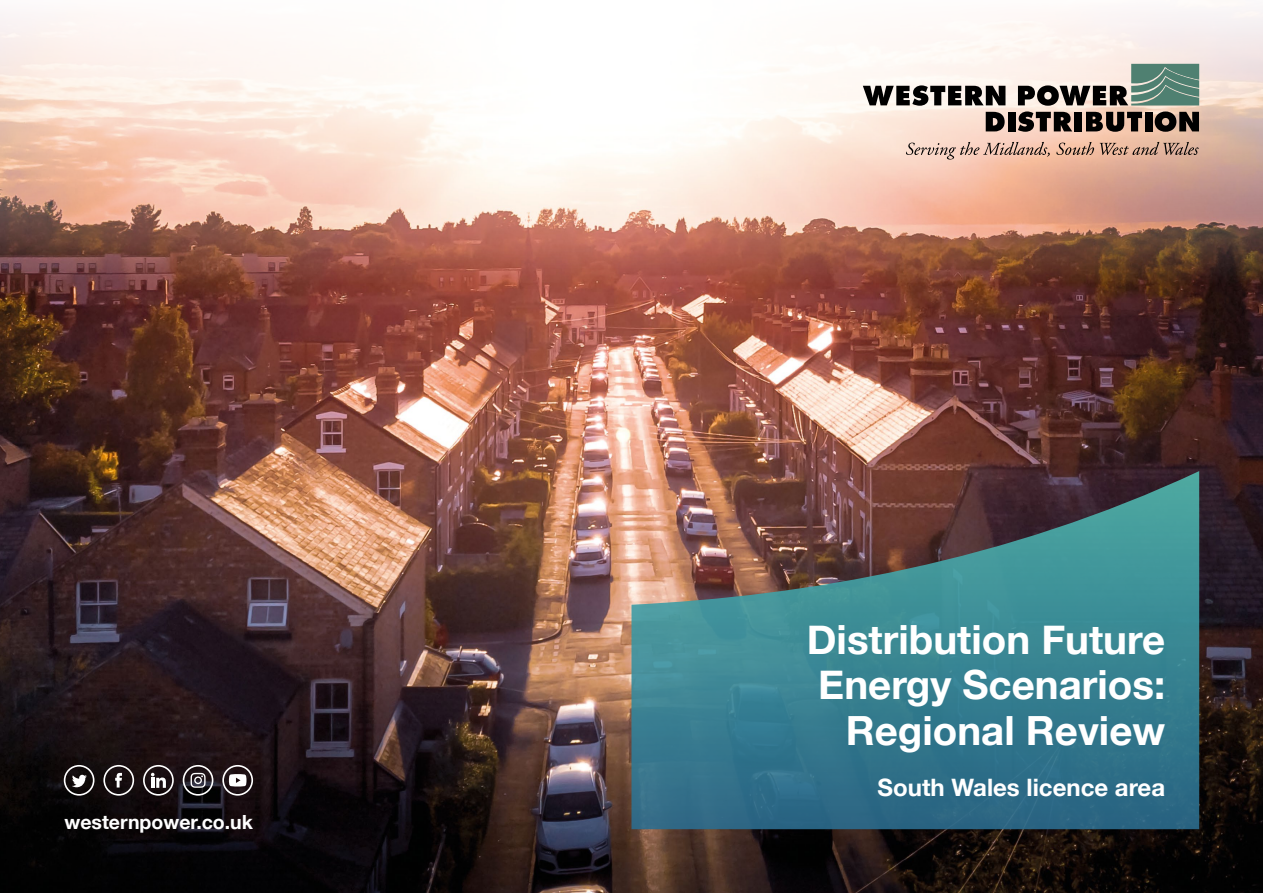
<style>
.page{position:relative;width:1263px;height:893px;background:#fff}
.page>*{position:absolute;margin:0;border:0;box-sizing:border-box;transform-origin:0 0}
.t1{font:700 40.2px/45px "Helvetica Neue";color:#fff;text-align:right}
.t2{font:700 24px "Helvetica Neue";color:#fff}
.t3{font:700 19.5px "Helvetica Neue";color:#fff}
</style>
<div class="page">
<img style="left:0;top:283px;width:1263px;height:610px">
<svg style="left:0;top:11px;width:1263px;height:272px"></svg>
<svg style="left:631px;top:471px;width:568px;height:358px;background:#48747f"></svg>
<svg style="left:64px;top:765px;width:30px;height:31px"></svg>
<svg style="left:103px;top:765px;width:31px;height:31px"></svg>
<svg style="left:143px;top:765px;width:31px;height:31px"></svg>
<svg style="left:183px;top:765px;width:30px;height:31px"></svg>
<svg style="left:222px;top:765px;width:31px;height:31px"></svg>
<svg style="left:863px;top:85px;width:142px;height:21px;background:#5d5a58"></svg>
<svg style="left:986px;top:112px;width:19px;height:19px"></svg>
<div style="left:1008px;top:112px;width:7px;height:19px;background:#000"></div>
<svg style="left:1018px;top:64px;width:181px;height:68px;background:#87877e"></svg>
<svg style="left:906px;top:142px;width:144px;height:18px;background:#d2ae9f"></svg>
<svg style="left:1056px;top:142px;width:38px;height:13px"></svg>
<svg style="left:1100px;top:142px;width:98px;height:13px"></svg>
<p class="t3" style="left:65px;top:807px;width:190px">westernpower.co.uk</p>
<p class="t1" style="left:807px;top:619px;width:360px">Distribution Future<br>Energy Scenarios:<br>Regional Review</p>
<p class="t2" style="left:878px;top:768px;width:289px">South Wales licence area</p>
</div>
